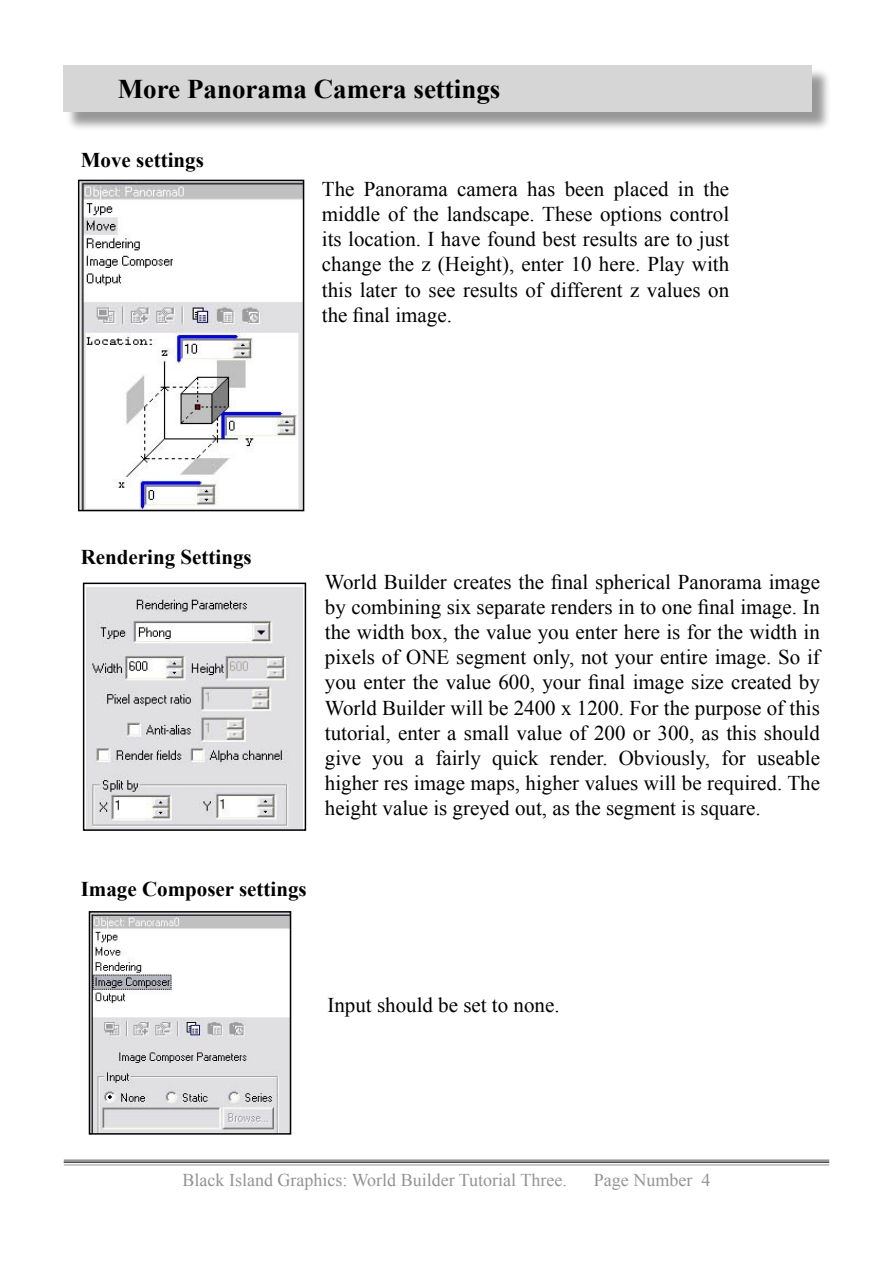
<style>
.page{position:relative;width:893px;height:1263px;background:#fff}
.page>*{position:absolute;margin:0;border:0;box-sizing:border-box;transform-origin:0 0}
.t1{font:700 27px "Times New Roman";color:#000}
.t2{font:21px/25.2px "Times New Roman";color:#000;text-align:justify}
.t3{font:700 21px "Times New Roman";color:#000}
.t4{font:18px "Times New Roman";color:#939393}
</style>
<div class="page">
<hr style="left:64px;top:1159px;width:765px;height:3px;background:#939393">
<hr style="left:64px;top:1164px;width:765px;height:1px;background:#939393">
<div style="left:64px;top:67px;width:769px;height:66px;background:#000;opacity:.41"></div>
<div style="left:64px;top:66px;width:748px;height:46px;background:#d6d6d6"></div>
<img style="left:81px;top:183px;width:220px;height:325px">
<div style="left:78px;top:180px;width:226px;height:331px;border:2px solid #000"></div>
<img style="left:86px;top:588px;width:217px;height:240px">
<div style="left:83px;top:583px;width:223px;height:248px;border:2px solid #000"></div>
<img style="left:92px;top:914px;width:196px;height:218px">
<div style="left:89px;top:911px;width:202px;height:224px;border:2px solid #000"></div>
<p class="t1" style="left:118px;top:71px;width:384px">More Panorama Camera settings</p>
<p class="t3" style="left:81px;top:146px;width:125px">Move settings</p>
<p class="t2" style="left:322px;top:176px;width:409px">The Panorama camera has been placed in the middle of the landscape. These options control its location. I have found best results are to just change the z (Height), enter 10 here. Play with this later to see results of different z values on the final image.</p>
<p class="t3" style="left:81px;top:542px;width:172px">Rendering Settings</p>
<p class="t2" style="left:325px;top:569px;width:497px">World Builder creates the final spherical Panorama image by combining six separate renders in to one final image. In the width box, the value you enter here is for the width in pixels of ONE segment only, not your entire image. So if you enter the value 600, your final image size created by World Builder will be 2400 x 1200. For the purpose of this tutorial, enter a small value of 200 or 300, as this should give you a fairly quick render. Obviously, for useable higher res image maps, higher values will be required. The height value is greyed out, as the segment is square.</p>
<p class="t3" style="left:81px;top:874px;width:227px">Image Composer settings</p>
<p class="t2" style="left:327px;top:992px;width:234px">Input should be set to none.</p>
<p class="t4" style="left:183px;top:1168px;width:386px">Black Island Graphics: World Builder Tutorial Three.</p>
<p class="t4" style="left:594px;top:1168px;width:118px">Page Number 4</p>
</div>
